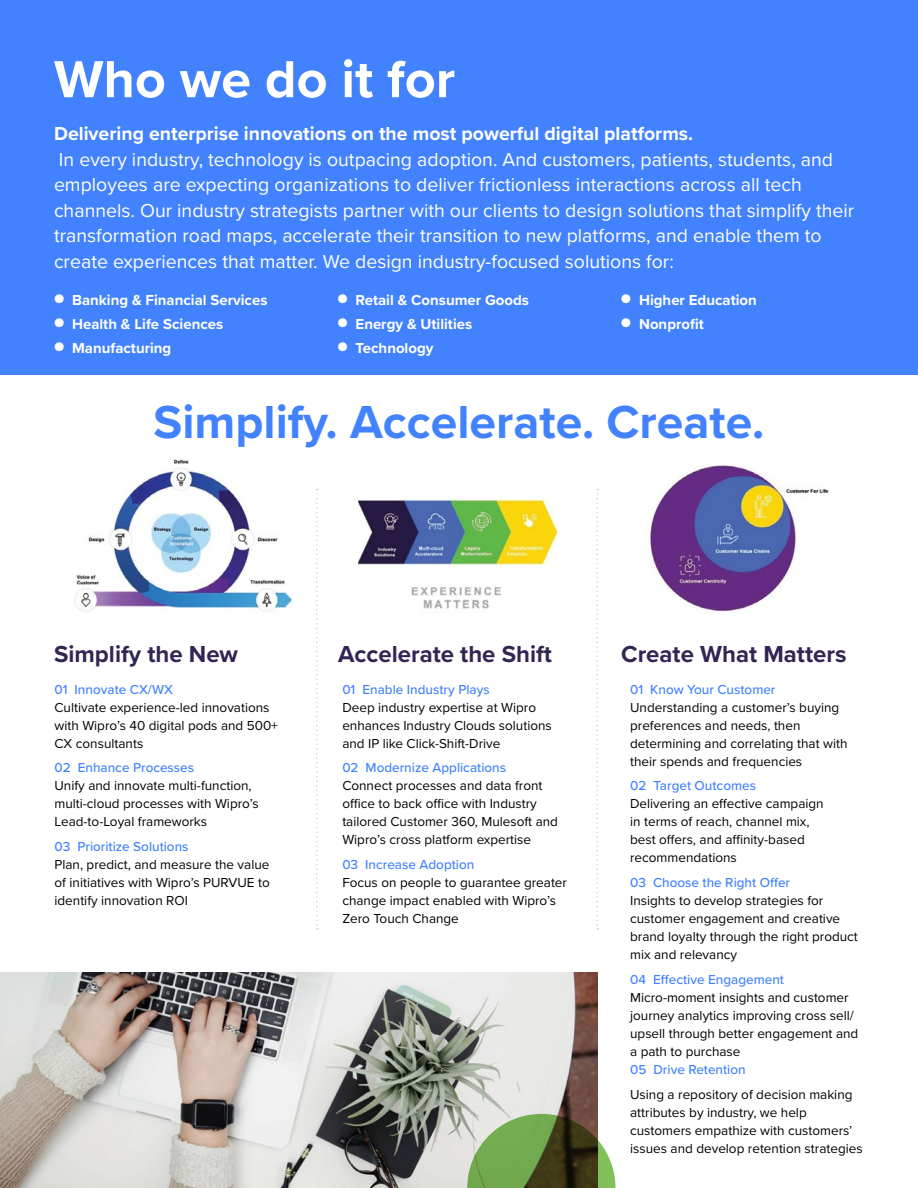
<style>
.page{position:relative;width:918px;height:1188px;background:#fff}
.page>*{position:absolute;margin:0;border:0;box-sizing:border-box;transform-origin:0 0}
.t1{font:700 54px "Proxima Nova";color:#fff}
.t2{font:700 48px "Proxima Nova";color:#4282fe}
.t3{font:700 24px "Proxima Nova";color:#322554}
.t4{font:19.5px/25.5px "Proxima Nova";color:#fff}
.t5{font:700 19.5px "Proxima Nova";color:#fff}
.t6{font:700 15px "Proxima Nova";color:#fff}
.t7{font:13.5px/18px "Proxima Nova";color:#000}
.t8{font:500 13.5px "Proxima Nova";color:#4282fe}
</style>
<div class="page">
<div style="left:0;top:0;width:918px;height:375px;background:#4282fe"></div>
<img style="left:75px;top:459px;width:217px;height:153px">
<img style="left:359px;top:498px;width:200px;height:111px">
<img style="left:650px;top:465px;width:179px;height:147px">
<svg style="left:316px;top:489px;width:2px;height:441px"></svg>
<svg style="left:596px;top:489px;width:2px;height:441px"></svg>
<img style="left:0;top:972px;width:598px;height:216px">
<svg style="left:467px;top:1114px;width:148px;height:74px;background:#738955"></svg>
<h1 class="t1" style="left:54px;top:39px;width:403px">Who we do it for</h1>
<h3 class="t5" style="left:54px;top:119px;width:641px">Delivering enterprise innovations on the most powerful digital platforms.</h3>
<p class="t4" style="left:54px;top:145px;width:802px">In every industry, technology is outpacing adoption. And customers, patients, students, and employees are expecting organizations to deliver frictionless interactions across all tech channels. Our industry strategists partner with our clients to design solutions that simplify their transformation road maps, accelerate their transition to new platforms, and enable them to create experiences that matter. We design industry-focused solutions for:</p>
<p class="t6" style="left:54px;top:288px;width:215px">● Banking &amp; Financial Services</p>
<p class="t6" style="left:54px;top:312px;width:171px">● Health &amp; Life Sciences</p>
<p class="t6" style="left:54px;top:336px;width:119px">● Manufacturing</p>
<p class="t6" style="left:338px;top:288px;width:193px">● Retail &amp; Consumer Goods</p>
<p class="t6" style="left:337px;top:312px;width:136px">● Energy &amp; Utilities</p>
<p class="t6" style="left:337px;top:336px;width:98px">● Technology</p>
<p class="t6" style="left:621px;top:288px;width:137px">● Higher Education</p>
<p class="t6" style="left:621px;top:312px;width:84px">● Nonprofit</p>
<h2 class="t2" style="left:154px;top:386px;width:612px">Simplify. Accelerate. Create.</h2>
<h3 class="t3" style="left:54px;top:636px;width:186px">Simplify the New</h3>
<h3 class="t3" style="left:338px;top:636px;width:215px">Accelerate the Shift</h3>
<h3 class="t3" style="left:621px;top:636px;width:227px">Create What Matters</h3>
<p class="t8" style="left:55px;top:679px;width:120px">01 Innovate CX/WX</p>
<p class="t7" style="left:55px;top:698px;width:225px">Cultivate experience-led innovations with Wipro’s 40 digital pods and 500+<br>CX consultants</p>
<p class="t8" style="left:55px;top:758px;width:141px">02 Enhance Processes</p>
<p class="t7" style="left:55px;top:776px;width:206px">Unify and innovate multi-function, multi-cloud processes with Wipro’s<br>Lead-to-Loyal frameworks</p>
<p class="t8" style="left:55px;top:837px;width:136px">03 Prioritize Solutions</p>
<p class="t7" style="left:55px;top:855px;width:217px;text-align:justify">Plan, predict, and measure the value of initiatives with Wipro’s PURVUE to identify innovation ROI</p>
<p class="t8" style="left:342px;top:679px;width:149px">01 Enable Industry Plays</p>
<p class="t7" style="left:342px;top:698px;width:211px">Deep industry expertise at Wipro enhances Industry Clouds solutions and IP like Click-Shift-Drive</p>
<p class="t8" style="left:342px;top:758px;width:165px">02 Modernize Applications</p>
<p class="t7" style="left:342px;top:776px;width:217px">Connect processes and data front office to back office with Industry tailored Customer 360, Mulesoft and Wipro’s cross platform expertise</p>
<p class="t8" style="left:342px;top:855px;width:134px">03 Increase Adoption</p>
<p class="t7" style="left:342px;top:873px;width:226px">Focus on people to guarantee greater change impact enabled with Wipro’s<br>Zero Touch Change</p>
<p class="t8" style="left:630px;top:679px;width:147px">01 Know Your Customer</p>
<p class="t7" style="left:630px;top:698px;width:219px">Understanding a customer’s buying preferences and needs, then determining and correlating that with their spends and frequencies</p>
<p class="t8" style="left:630px;top:776px;width:127px">02 Target Outcomes</p>
<p class="t7" style="left:630px;top:794px;width:195px">Delivering an effective campaign in terms of reach, channel mix, best offers, and affinity-based recommendations</p>
<p class="t8" style="left:630px;top:873px;width:162px">03 Choose the Right Offer</p>
<p class="t7" style="left:630px;top:891px;width:229px">Insights to develop strategies for customer engagement and creative brand loyalty through the right product mix and relevancy</p>
<p class="t8" style="left:630px;top:969px;width:155px">04 Effective Engagement</p>
<p class="t7" style="left:630px;top:988px;width:230px">Micro-moment insights and customer journey analytics improving cross sell/ upsell through better engagement and a path to purchase</p>
<p class="t8" style="left:630px;top:1059px;width:117px">05 Drive Retention</p>
<p class="t7" style="left:630px;top:1084px;width:234px">Using a repository of decision making attributes by industry, we help customers empathize with customers’ issues and develop retention strategies</p>
</div>
